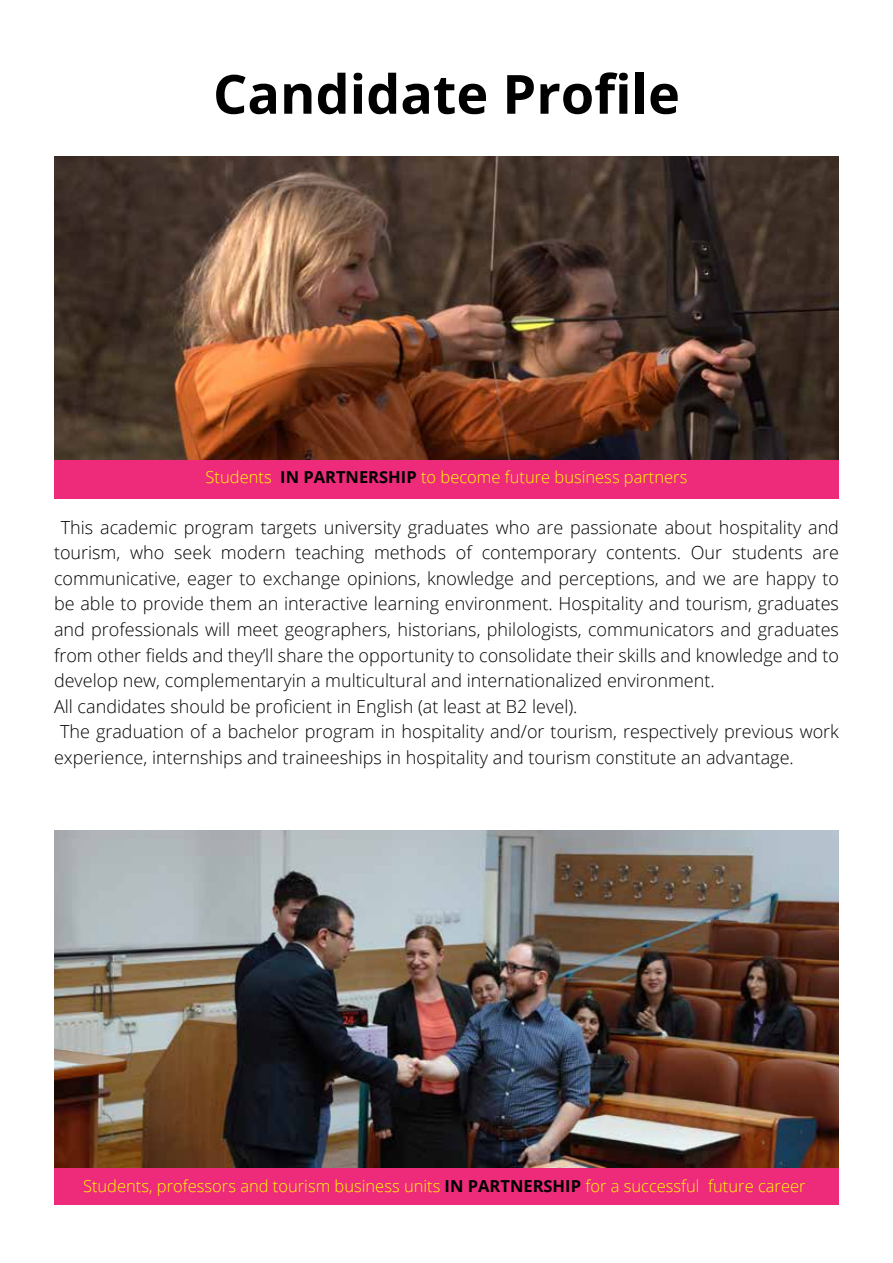
<style>
.page{position:relative;width:893px;height:1263px;background:#fff}
.page>*{position:absolute;margin:0;border:0;box-sizing:border-box;transform-origin:0 0}
.t1{font:700 54px "Open Sans";color:#000}
.t2{font:300 18px "Open Sans";color:#000}
.t3{font:300 16.5px "Open Sans";color:#ff0}
.s1{font-weight:700;color:#000}
</style>
<div class="page">
<img style="left:54px;top:156px;width:785px;height:304px">
<div style="left:54px;top:1166px;width:785px;height:38px;background:#ee2a7b"></div>
<div style="left:54px;top:460px;width:785px;height:39px;background:#ee2a7b"></div>
<img style="left:54px;top:830px;width:785px;height:337px">
<h1 class="t1" style="left:213px;top:56px;width:468px">Candidate Profile</h1>
<p class="t3" style="left:206px;top:465px;width:483px">Students <span class="s1">IN PARTNERSHIP</span> to become future business partners</p>
<p class="t2" style="left:61px;top:515px;width:780px">This academic program targets university graduates who are passionate about hospitality and</p>
<p class="t2" style="left:54px;top:541px;width:786px">tourism, who seek modern teaching methods of contemporary contents. Our students are</p>
<p class="t2" style="left:54px;top:566px;width:786px">communicative, eager to exchange opinions, knowledge and perceptions, and we are happy to</p>
<p class="t2" style="left:54px;top:592px;width:786px">be able to provide them an interactive learning environment. Hospitality and tourism, graduates</p>
<p class="t2" style="left:54px;top:617px;width:786px">and professionals will meet geographers, historians, philologists, communicators and graduates</p>
<p class="t2" style="left:54px;top:643px;width:786px">from other fields and they’ll share the opportunity to consolidate their skills and knowledge and to</p>
<p class="t2" style="left:54px;top:668px;width:662px">develop new, complementaryin a multicultural and internationalized environment.</p>
<p class="t2" style="left:54px;top:694px;width:525px">All candidates should be proficient in English (at least at B2 level).</p>
<p class="t2" style="left:60px;top:719px;width:780px">The graduation of a bachelor program in hospitality and/or tourism, respectively previous work</p>
<p class="t2" style="left:54px;top:745px;width:741px">experience, internships and traineeships in hospitality and tourism constitute an advantage.</p>
<p class="t3" style="left:83px;top:1174px;width:724px">Students, professors and tourism business units <span class="s1">IN PARTNERSHIP</span> for a successful future career</p>
</div>
